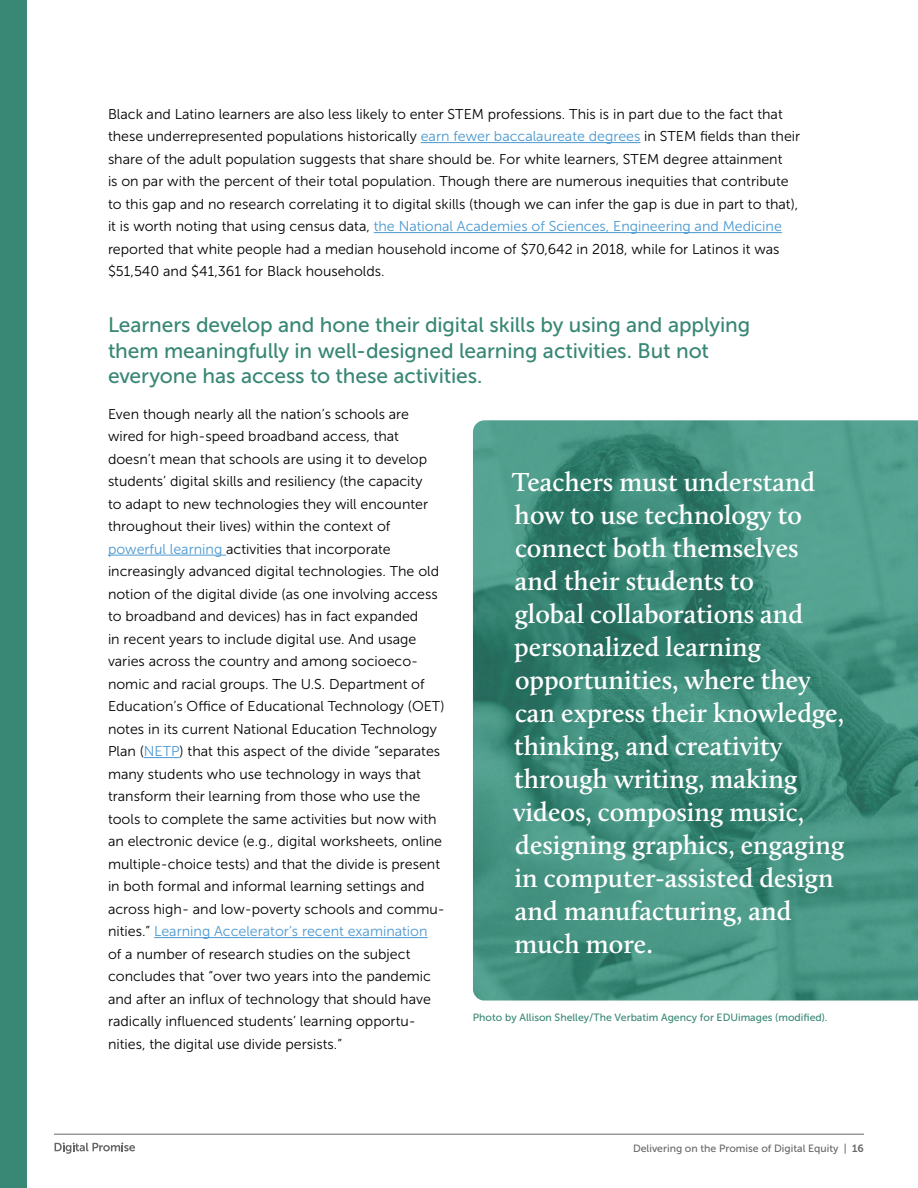
<style>
.page{position:relative;width:918px;height:1188px;background:#fff}
.page>*{position:absolute;margin:0;border:0;box-sizing:border-box;transform-origin:0 0}
.Bold_Callout{font:600 27px/33px "Calluna";color:#fff}
.H3{font:21px/25.5px "Museo Sans 500";letter-spacing:-.005em;color:#398775}
.t1{font:14.25px/22.5px "Museo Sans 300";color:#000}
.t2{font:10.5px "Museo Sans 500";color:#398775}
.t3{font:10.5px "Museo Sans 500";color:#676767}
.s1{color:#4a98d0}
.s2{font-family:"Museo Sans 700"}
</style>
<div class="page">
<div style="left:0;top:0;width:27px;height:1188px;background:#398775"></div>
<hr style="left:54px;top:1134px;width:810px;height:1px;background:#676767">
<svg style="left:55px;top:1142px;width:80px;height:12px"></svg>
<hr style="left:421px;top:142px;width:219px;height:1px;background:#4a98d0">
<hr style="left:374px;top:232px;width:408px;height:1px;background:#4a98d0">
<hr style="left:108px;top:555px;width:118px;height:1px;background:#4a98d0">
<hr style="left:144px;top:757px;width:36px;height:1px;background:#4a98d0">
<hr style="left:154px;top:937px;width:274px;height:1px;background:#4a98d0">
<img style="left:473px;top:420px;width:445px;height:581px">
<p class="t1" style="left:108px;top:103px;width:694px">Black and Latino learners are also less likely to enter STEM professions. This is in part due to the fact that these underrepresented populations historically <span class="s1">earn fewer baccalaureate degrees</span> in STEM fields than their share of the adult population suggests that share should be. For white learners, STEM degree attainment<br>is on par with the percent of their total population. Though there are numerous inequities that contribute to this gap and no research correlating it to digital skills (though we can infer the gap is due in part to that), it is worth noting that using census data, <span class="s1">the National Academies of Sciences, Engineering and Medicine </span>reported that white people had a median household income of $70,642 in 2018, while for Latinos it was $51,540 and $41,361 for Black households.</p>
<h2 class="H3" style="left:108px;top:312px;width:644px">Learners develop and hone their digital skills by using and applying them meaningfully in well-designed learning activities. But not everyone has access to these activities.</h2>
<p class="t1" style="left:108px;top:403px;width:338px">Even though nearly all the nation’s schools are wired for high-speed broadband access, that doesn’t mean that schools are using it to develop students’ digital skills and resiliency (the capacity<br>to adapt to new technologies they will encounter throughout their lives) within the context of <span class="s1">powerful learning</span> activities that incorporate increasingly advanced digital technologies. The old notion of the digital divide (as one involving access to broadband and devices) has in fact expanded<br>in recent years to include digital use. And usage varies across the country and among socioeco&shy;nomic and racial groups. The U.S. Department of Education’s Office of Educational Technology (OET) notes in its current National Education Technology Plan (<span class="s1">NETP</span>) that this aspect of the divide “separates many students who use technology in ways that transform their learning from those who use the tools to complete the same activities but now with an electronic device (e.g., digital worksheets, online multiple-choice tests) and that the divide is present in both formal and informal learning settings and across high- and low-poverty schools and commu&shy;nities.” <span class="s1">Learning Accelerator’s recent examination<br></span>of a number of research studies on the subject concludes that “over two years into the pandemic and after an influx of technology that should have radically influenced students’ learning opportu&shy;nities, the digital use divide persists.”</p>
<p class="Bold_Callout" style="left:512px;top:465px;width:334px">Teachers must understand how to use technology to connect both themselves and their students to<br>global collaborations and personalized learning opportunities, where they can express their knowledge, thinking, and creativity through writing, making videos, composing music, designing graphics, engaging in computer-assisted design and manufacturing, and much more.</p>
<p class="t2" style="left:473px;top:1011px;width:356px">Photo by Allison Shelley/The Verbatim Agency for EDUimages (modified).</p>
<p class="t3" style="left:633px;top:1142px;width:232px">Delivering on the Promise of Digital Equity | <span class="s2">16</span></p>
</div>
